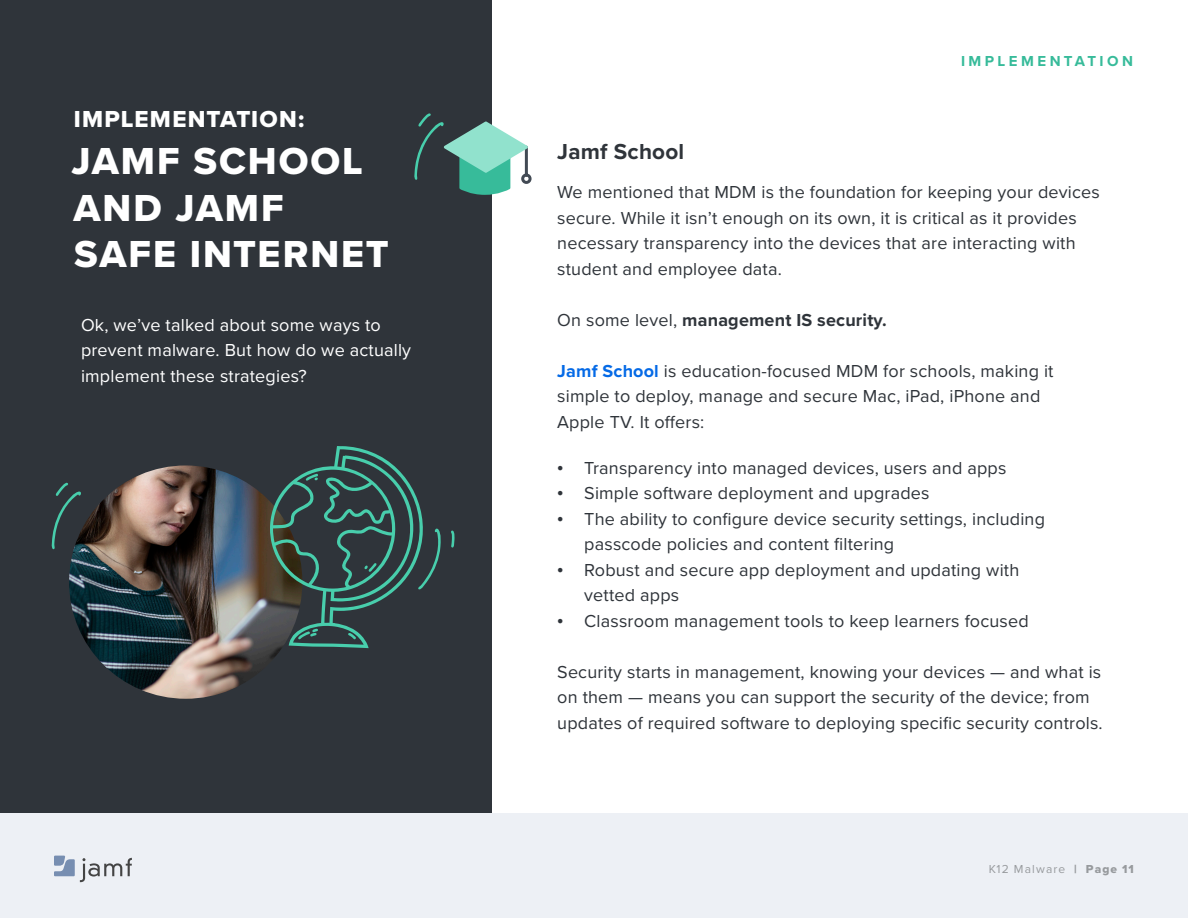
<style>
.page{position:relative;width:1188px;height:918px;background:#fff}
.page>*{position:absolute;margin:0;border:0;box-sizing:border-box;transform-origin:0 0}
.paragraph-header{font:39px/46.8px "Proxima Nova Extrabld";letter-spacing:.05em;color:#fff}
.paragraph-header-2{font:24px "Proxima Nova Extrabld";letter-spacing:.05em;color:#fff}
.List_Paragraph{font:700 22.5px "Proxima Nova";letter-spacing:.01em;color:#2f343a}
.List_Paragraph-2{font:18px/25.5px "Proxima Nova";letter-spacing:.01em;color:#2f343a}
.List_Paragraph-3{font:18px/25.5px "Proxima Nova";letter-spacing:.01em;color:#fff}
.List_Paragraph-4{font:700 18px "Proxima Nova";letter-spacing:.01em;color:#2f343a}
.t1{font:700 15px "Proxima Nova";letter-spacing:.23em;color:#37bb9a}
.t2{font:12px "Proxima Nova";letter-spacing:.095em;color:#979a9d}
.s1{font-weight:400}
.s2{font-weight:700;color:#056ae6}
.s3{font-family:"Times New Roman"}
.s4{font-family:"Proxima Nova Extrabld"}
</style>
<div class="page">
<div style="left:0;top:0;width:492px;height:837px;background:#2f343a"></div>
<div style="left:0;top:813px;width:1188px;height:105px;background:#edf0f5"></div>
<svg style="left:54px;top:856px;width:78px;height:26px"></svg>
<img style="left:69px;top:465px;width:233px;height:234px;border-radius:117px">
<svg style="left:270px;top:446px;width:171px;height:202px"></svg>
<svg style="left:451px;top:530px;width:4px;height:18px"></svg>
<svg style="left:51px;top:482px;width:32px;height:67px"></svg>
<svg style="left:414px;top:113px;width:118px;height:82px"></svg>
<p class="paragraph-header-2" style="left:74px;top:101px;width:232px">IMPLEMENTATION:</p>
<p class="paragraph-header" style="left:72px;top:137px;width:319px">JAMF SCHOOL<br>AND JAMF<br>SAFE INTERNET</p>
<p class="List_Paragraph-3" style="left:81px;top:311px;width:332px">Ok, we’ve talked about some ways to prevent malware. But how do we actually implement these strategies?</p>
<p class="t1" style="left:961px;top:49px;width:173px">IMPLEMENTATION</p>
<p class="List_Paragraph" style="left:557px;top:135px;width:128px">Jamf School</p>
<p class="List_Paragraph-2" style="left:557px;top:179px;width:544px">We mentioned that MDM is the foundation for keeping your devices secure. While it isn’t enough on its own, it is critical as it provides necessary transparency into the devices that are interacting with student and employee data.</p>
<p class="List_Paragraph-4" style="left:557px;top:306px;width:331px"><span class="s1">On some level,</span> management IS security.</p>
<p class="List_Paragraph-2" style="left:557px;top:357px;width:498px"><span class="s2">Jamf School</span> is education-focused MDM for schools, making it simple to deploy, manage and secure Mac, iPad, iPhone and<br>Apple TV. It offers:</p>
<p class="List_Paragraph-2" style="left:557px;top:454px;width:451px"><span class="s3">•</span> Transparency into managed devices, users and apps</p>
<p class="List_Paragraph-2" style="left:557px;top:479px;width:374px"><span class="s3">•</span> Simple software deployment and upgrades</p>
<p class="List_Paragraph-2" style="left:584px;top:505px;width:462px;text-indent:-27px"><span class="s3">•</span> The ability to configure device security settings, including passcode policies and content filtering</p>
<p class="List_Paragraph-2" style="left:584px;top:556px;width:437px;text-indent:-27px"><span class="s3">•</span> Robust and secure app deployment and updating with vetted apps</p>
<p class="List_Paragraph-2" style="left:557px;top:607px;width:473px"><span class="s3">•</span> Classroom management tools to keep learners focused</p>
<p class="List_Paragraph-2" style="left:557px;top:658px;width:547px">Security starts in management, knowing your devices — and what is on them — means you can support the security of the device; from updates of required software to deploying specific security controls.</p>
<p class="t2" style="left:989px;top:860px;width:147px">K12 Malware <span class="s4">| Page 11</span></p>
</div>
